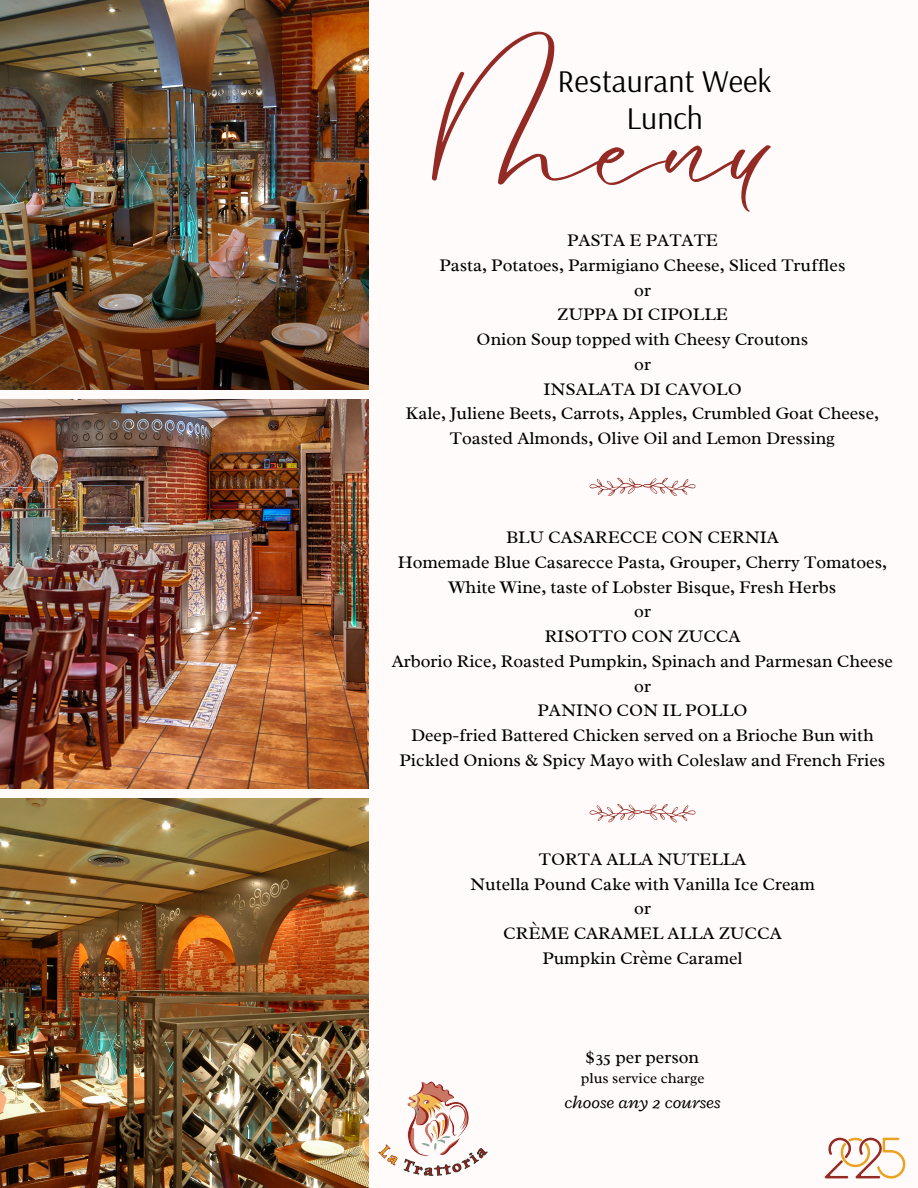
<style>
.page{position:relative;width:918px;height:1188px;background:#fffbfb}
.page>*{position:absolute;margin:0;border:0;box-sizing:border-box;transform-origin:0 0}
.t1{font:105px "Le Jour Script";color:#942a24}
.t2{font:31.5px "Arsenal";color:#000}
.t3{font:18px/24.8px "Radley";color:#000;text-align:center}
.t4{font:italic 18px "Radley";color:#000}
.t5{font:15px "Radley";color:#000}
</style>
<div class="page">
<img style="left:0;top:0;width:369px;height:389px">
<img style="left:0;top:399px;width:369px;height:390px">
<img style="left:0;top:799px;width:369px;height:389px">
<svg style="left:590px;top:478px;width:106px;height:18px"></svg>
<svg style="left:590px;top:804px;width:106px;height:18px"></svg>
<img style="left:378px;top:1081px;width:110px;height:95px">
<svg style="left:825px;top:1138px;width:80px;height:40px"></svg>
<h3 class="t1" style="left:433px;top:82px;width:344px">Menu</h3>
<p class="t2" style="left:558px;top:60px;width:216px">Restaurant Week</p>
<p class="t2" style="left:626px;top:98px;width:78px">Lunch</p>
<p class="t3" style="left:406px;top:228px;width:475px">PASTA E PATATE<br>Pasta, Potatoes, Parmigiano Cheese, Sliced Truffles<br>or<br>ZUPPA DI CIPOLLE<br>Onion Soup topped with Cheesy Croutons<br>or<br>INSALATA DI CAVOLO<br>Kale, Juliene Beets, Carrots, Apples, Crumbled Goat Cheese,<br>Toasted Almonds, Olive Oil and Lemon Dressing</p>
<h2 class="t3" style="left:392px;top:525px;width:503px">BLU CASARECCE CON CERNIA<br>Homemade Blue Casarecce Pasta, Grouper, Cherry Tomatoes, White Wine, taste of Lobster Bisque, Fresh Herbs<br>or<br>RISOTTO CON ZUCCA<br>Arborio Rice, Roasted Pumpkin, Spinach and Parmesan Cheese or<br>PANINO CON IL POLLO<br>Deep-fried Battered Chicken served on a Brioche Bun with Pickled Onions &amp; Spicy Mayo with Coleslaw and French Fries</h2>
<h1 class="t3" style="left:470px;top:847px;width:346px">TORTA ALLA NUTELLA<br>Nutella Pound Cake with Vanilla Ice Cream or<br>CRÈME CARAMEL ALLA ZUCCA<br>Pumpkin Crème Caramel</h1>
<h2 class="t3" style="left:586px;top:1045px;width:115px">$35 per person</h2>
<h3 class="t5" style="left:581px;top:1069px;width:125px">plus service charge</h3>
<h3 class="t4" style="left:565px;top:1091px;width:158px">choose any 2 courses</h3>
</div>
